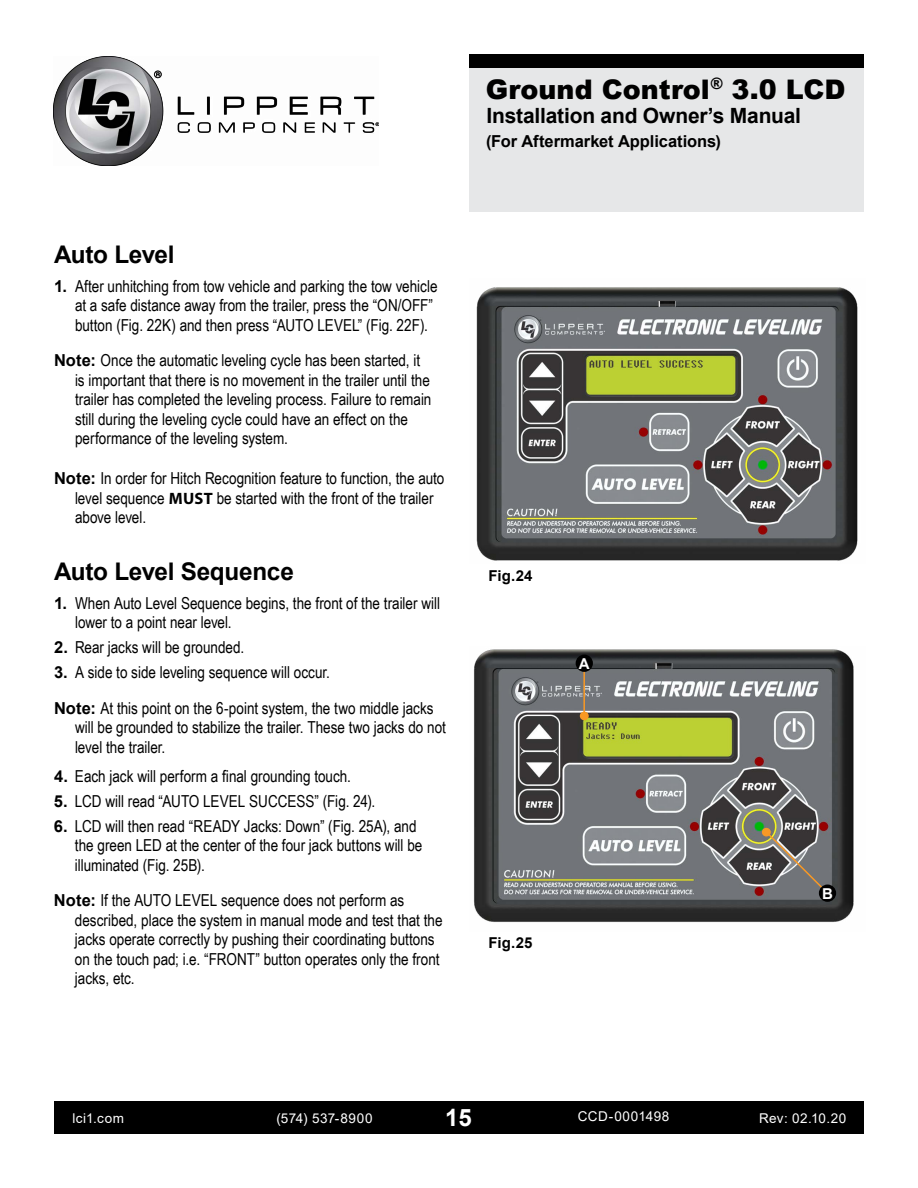
<style>
.page{position:relative;width:918px;height:1188px;background:#fff}
.page>*{position:absolute;margin:0;border:0;box-sizing:border-box;transform-origin:0 0}
.t1{font:900 27px "Arial";color:#000}
.t2{font:700 24.3px "Arial";letter-spacing:-.01em;color:#000}
.t3{font:700 24px "Arial";color:#fff}
.t4{font:700 21px "Arial";letter-spacing:-.01em;color:#000}
.t5{font:16.5px/19.5px "Arial Narrow";color:#000}
.t6{font:700 16.5px "Arial";letter-spacing:-.005em;color:#000}
.t7{font:700 15px "Arial";letter-spacing:.005em;color:#000}
.t8{font:700 15px "Arial";color:#fff}
.t9{font:13.5px "Arial";letter-spacing:.035em;color:#fff}
.s1{font-family:"Arial";font-weight:700}
.s2{font-family:"Myriad Pro";font-weight:700}
</style>
<div class="page">
<div style="left:54px;top:1102px;width:810px;height:32px;background:#000"></div>
<div style="left:469px;top:54px;width:395px;height:158px;background:#e6e7e8"></div>
<div style="left:469px;top:54px;width:395px;height:14px;background:#000"></div>
<img style="left:54px;top:56px;width:325px;height:110px">
<img style="left:476px;top:287px;width:382px;height:274px">
<img style="left:474px;top:649px;width:380px;height:273px">
<hr style="left:583px;top:663px;width:2px;height:50px;background:#f89925">
<div style="left:581px;top:712px;width:7px;height:8px;background:#f89925;border-radius:50%"></div>
<div style="left:580px;top:712px;width:9px;height:8px;border:2px solid #f89925;border-radius:50%"></div>
<div style="left:576px;top:655px;width:17px;height:17px;background:#000;border-radius:50%"></div>
<div style="left:763px;top:829px;width:7px;height:7px;background:#f89925;border-radius:50%"></div>
<div style="left:762px;top:828px;width:9px;height:9px;border:2px solid #f89925;border-radius:50%"></div>
<svg style="left:767px;top:832px;width:63px;height:63px;background:#716f6d"></svg>
<div style="left:819px;top:885px;width:17px;height:17px;background:#000;border-radius:50%"></div>
<h2 class="t2" style="left:54px;top:237px;width:122px">Auto Level</h2>
<p class="t5" style="left:75px;top:275px;width:364px;text-indent:-21px"><span class="s1">1.</span> After unhitching from tow vehicle and parking the tow vehicle at a safe distance away from the trailer, press the “ON/OFF” button (Fig. 22K) and then press “AUTO LEVEL” (Fig. 22F).</p>
<p class="t5" style="left:75px;top:350px;width:358px;text-indent:-21px"><span class="s1">Note:</span> Once the automatic leveling cycle has been started, it is important that there is no movement in the trailer until the trailer has completed the leveling process. Failure to remain still during the leveling cycle could have an effect on the performance of the leveling system.</p>
<p class="t5" style="left:75px;top:468px;width:371px;text-indent:-21px"><span class="s1">Note:</span> In order for Hitch Recognition feature to function, the auto level sequence <span class="s2">MUST</span> be started with the front of the trailer above level.</p>
<h2 class="t2" style="left:54px;top:554px;width:241px">Auto Level Sequence</h2>
<p class="t5" style="left:75px;top:593px;width:367px;text-indent:-21px"><span class="s1">1.</span> When Auto Level Sequence begins, the front of the trailer will lower to a point near level.</p>
<p class="t5" style="left:54px;top:637px;width:192px"><span class="s1">2.</span> Rear jacks will be grounded.</p>
<p class="t5" style="left:54px;top:654px;width:381px;line-height:35.7px"><span class="s1">3.</span> A side to side leveling sequence will occur.<br><span class="s1">Note:</span> At this point on the 6-point system, the two middle jacks</p>
<p class="t5" style="left:75px;top:717px;width:372px">will be grounded to stabilize the trailer. These two jacks do not level the trailer.</p>
<p class="t5" style="left:54px;top:766px;width:299px"><span class="s1">4.</span> Each jack will perform a final grounding touch.</p>
<p class="t5" style="left:54px;top:790px;width:323px"><span class="s1">5.</span> LCD will read “AUTO LEVEL SUCCESS” (Fig. 24).</p>
<p class="t5" style="left:75px;top:815px;width:349px;text-indent:-21px"><span class="s1">6.</span> LCD will then read “READY Jacks: Down” (Fig. 25A), and the green LED at the center of the four jack buttons will be illuminated (Fig. 25B).</p>
<p class="t5" style="left:75px;top:890px;width:369px;text-indent:-21px"><span class="s1">Note:</span> If the AUTO LEVEL sequence does not perform as described, place the system in manual mode and test that the jacks operate correctly by pushing their coordinating buttons on the touch pad; i.e. “FRONT” button operates only the front jacks, etc.</p>
<h1 class="t1" style="left:486px;top:70px;width:361px">Ground Control<sup>®</sup> 3.0 LCD</h1>
<p class="t4" style="left:487px;top:101px;width:316px">Installation and Owner’s Manual</p>
<p class="t6" style="left:486px;top:130px;width:236px">(For Aftermarket Applications)</p>
<p class="t7" style="left:489px;top:565px;width:46px">Fig.24</p>
<p class="t8" style="left:579px;top:653px;width:12px">A</p>
<p class="t7" style="left:489px;top:932px;width:45px">Fig.25</p>
<p class="t8" style="left:822px;top:883px;width:12px">B</p>
<p class="t9" style="left:72px;top:1109px;width:53px">lci1.com</p>
<p class="t9" style="left:276px;top:1109px;width:98px">(574) 537-8900</p>
<h3 class="t3" style="left:445px;top:1101px;width:28px">15</h3>
<p class="t9" style="left:578px;top:1107px;width:93px">CCD-0001498</p>
<p class="t9" style="left:759px;top:1109px;width:89px">Rev: 02.10.20</p>
</div>
